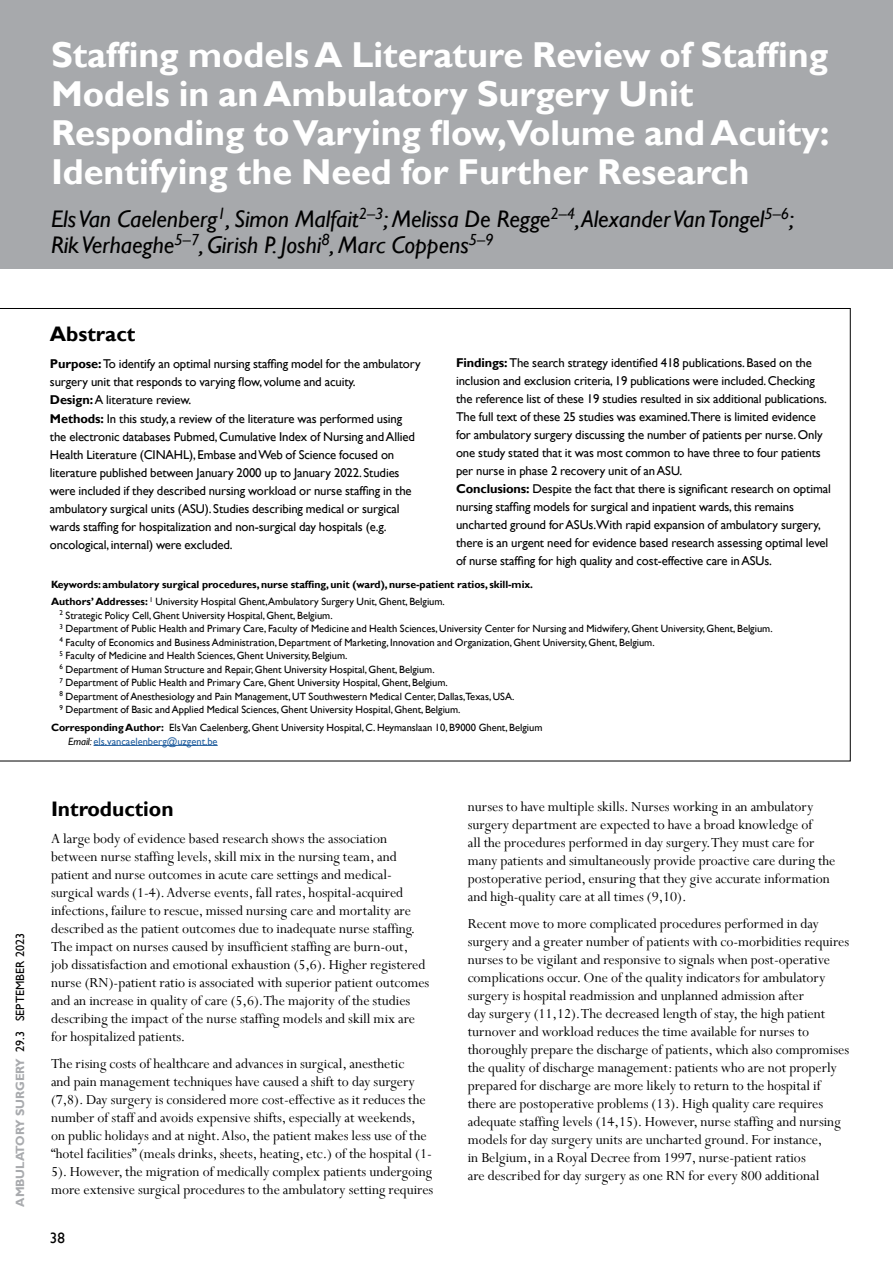
<style>
.page{position:relative;width:893px;height:1263px;background:#fff}
.page>*{position:absolute;margin:0;border:0;box-sizing:border-box;transform-origin:0 0}
.t1{font:700 36px/39px "Gill Sans";color:#fff}
.t2{font:italic 24px/25.5px "Gill Sans";color:#000}
.t3{font:700 21px "Gill Sans";color:#000}
.t4{font:15.3px/18px "Perpetua";color:#000}
.t5{font:15px "Gill Sans";color:#000}
.t6{font:12.75px/18px "Gill Sans";letter-spacing:-.01em;color:#000}
.t7{font:700 12px "Gill Sans";color:#a9abae}
.t8{font:10.5px/13.5px "Gill Sans";color:#000}
.t9{font:700 10.5px/17.7px "Gill Sans";color:#000}
.s1{font-weight:400;color:#000}
.s2{font-weight:700}
.s3{font-weight:400}
.s4{font-style:italic}
.s5{color:#215e9e}
</style>
<div class="page">
<div style="left:0;top:0;width:893px;height:269px;background:#a7a9ac"></div>
<svg style="left:0;top:308px;width:850px;height:453px"></svg>
<hr style="left:94px;top:745px;width:124px;height:1px;background:#215e9e">
<h1 class="t1" style="left:51px;top:37px;width:780px">Staffing models A Literature Review of Staffing Models in an Ambulatory Surgery Unit Responding to Varying flow,Volume and Acuity:<br>Identifying the Need for Further Research</h1>
<h2 class="t2" style="left:51px;top:207px;width:744px">Els Van Caelenberg<sup>1</sup>, Simon Malfait<sup>2–3</sup>; Melissa De Regge<sup>2–4</sup>, Alexander Van Tongel<sup>5–6</sup>;<br>Rik Verhaeghe<sup>5–7</sup>, Girish P. Joshi<sup>8</sup>, Marc Coppens<sup>5–9</sup></h2>
<p class="t7" style="left:13px;top:1207px;width:275px;rotate:-90deg">AMBULATORY SURGERY <span class="s1">29.3 SEPTEMBER 2023</span></p>
<h3 class="t3" style="left:50px;top:322px;width:87px">Abstract</h3>
<p class="t6" style="left:50px;top:355px;width:372px"><span class="s2">Purpose:</span> To identify an optimal nursing staffing model for the ambulatory surgery unit that responds to varying flow, volume and acuity.<br><span class="s2">Design:</span> A literature review.<br><span class="s2">Methods:</span> In this study, a review of the literature was performed using the electronic databases Pubmed, Cumulative Index of Nursing and Allied Health Literature (CINAHL), Embase and Web of Science focused on literature published between January 2000 up to January 2022. Studies were included if they described nursing workload or nurse staffing in the ambulatory surgical units (ASU). Studies describing medical or surgical wards staffing for hospitalization and non-surgical day hospitals (e.g. oncological, internal) were excluded.</p>
<p class="t6" style="left:456px;top:354px;width:376px"><span class="s2">Findings:</span> The search strategy identified 418 publications. Based on the inclusion and exclusion criteria, 19 publications were included. Checking the reference list of these 19 studies resulted in six additional publications.<br>The full text of these 25 studies was examined.There is limited evidence for ambulatory surgery discussing the number of patients per nurse. Only one study stated that it was most common to have three to four patients per nurse in phase 2 recovery unit of an ASU.<br><span class="s2">Conclusions:</span> Despite the fact that there is significant research on optimal nursing staffing models for surgical and inpatient wards, this remains uncharted ground for ASUs.With rapid expansion of ambulatory surgery, there is an urgent need for evidence based research assessing optimal level of nurse staffing for high quality and cost-effective care in ASUs.</p>
<p class="t9" style="left:51px;top:575px;width:484px">Keywords: ambulatory surgical procedures, nurse staffing, unit (ward), nurse-patient ratios, skill-mix.<br>Authors’ Addresses: <sup>1</sup> <span class="s3">University Hospital Ghent,Ambulatory Surgery Unit, Ghent, Belgium.</span></p>
<p class="t8" style="left:60px;top:609px;width:715px"><sup>2</sup> Strategic Policy Cell, Ghent University Hospital, Ghent, Belgium.<br><sup>3</sup> Department of Public Health and Primary Care, Faculty of Medicine and Health Sciences, University Center for Nursing and Midwifery, Ghent University, Ghent, Belgium.<br><sup>4</sup> Faculty of Economics and Business Administration, Department of Marketing, Innovation and Organization, Ghent University, Ghent, Belgium.<br><sup>5</sup> Faculty of Medicine and Health Sciences, Ghent University, Belgium.<br><sup>6</sup> Department of Human Structure and Repair, Ghent University Hospital, Ghent, Belgium.<br><sup>7</sup> Department of Public Health and Primary Care, Ghent University Hospital, Ghent, Belgium.<br><sup>8</sup> Department of Anesthesiology and Pain Management, UT Southwestern Medical Center, Dallas,Texas, USA.<br><sup>9</sup> Department of Basic and Applied Medical Sciences, Ghent University Hospital, Ghent, Belgium.</p>
<p class="t8" style="left:68px;top:721px;width:476px;text-indent:-17px"><span class="s2">Corresponding Author:</span> Els Van Caelenberg, Ghent University Hospital, C. Heymanslaan 10, B9000 Ghent, Belgium<br><span class="s4">Email:</span> <span class="s5">els.vancaelenberg@uzgent.be</span></p>
<h3 class="t3" style="left:51px;top:796px;width:124px">Introduction</h3>
<p class="t4" style="left:51px;top:829px;width:380px">A large body of evidence based research shows the association between nurse staffing levels, skill mix in the nursing team, and patient and nurse outcomes in acute care settings and medical&shy;surgical wards (1-4). Adverse events, fall rates, hospital-acquired infections, failure to rescue, missed nursing care and mortality are described as the patient outcomes due to inadequate nurse staffing.<br>The impact on nurses caused by insufficient staffing are burn-out,<br>job dissatisfaction and emotional exhaustion (5,6). Higher registered nurse (RN)-patient ratio is associated with superior patient outcomes and an increase in quality of care (5,6).The majority of the studies describing the impact of the nurse staffing models and skill mix are for hospitalized patients.</p>
<p class="t4" style="left:51px;top:1054px;width:384px">The rising costs of healthcare and advances in surgical, anesthetic<br>and pain management techniques have caused a shift to day surgery (7,8). Day surgery is considered more cost-effective as it reduces the number of staff and avoids expensive shifts, especially at weekends, on public holidays and at night. Also, the patient makes less use of the “hotel facilities” (meals drinks, sheets, heating, etc.) of the hospital (1- 5). However, the migration of medically complex patients undergoing more extensive surgical procedures to the ambulatory setting requires</p>
<p class="t5" style="left:50px;top:1229px;width:16px">38</p>
<p class="t4" style="left:468px;top:798px;width:369px">nurses to have multiple skills. Nurses working in an ambulatory surgery department are expected to have a broad knowledge of<br>all the procedures performed in day surgery. They must care for many patients and simultaneously provide proactive care during the postoperative period, ensuring that they give accurate information and high-quality care at all times (9,10).</p>
<p class="t4" style="left:468px;top:915px;width:383px">Recent move to more complicated procedures performed in day surgery and a greater number of patients with co-morbidities requires nurses to be vigilant and responsive to signals when post-operative complications occur. One of the quality indicators for ambulatory surgery is hospital readmission and unplanned admission after<br>day surgery (11,12). The decreased length of stay, the high patient turnover and workload reduces the time available for nurses to thoroughly prepare the discharge of patients, which also compromises the quality of discharge management: patients who are not properly prepared for discharge are more likely to return to the hospital if there are postoperative problems (13). High quality care requires adequate staffing levels (14,15). However, nurse staffing and nursing models for day surgery units are uncharted ground. For instance,<br>in Belgium, in a Royal Decree from 1997, nurse-patient ratios<br>are described for day surgery as one RN for every 800 additional</p>
</div>
